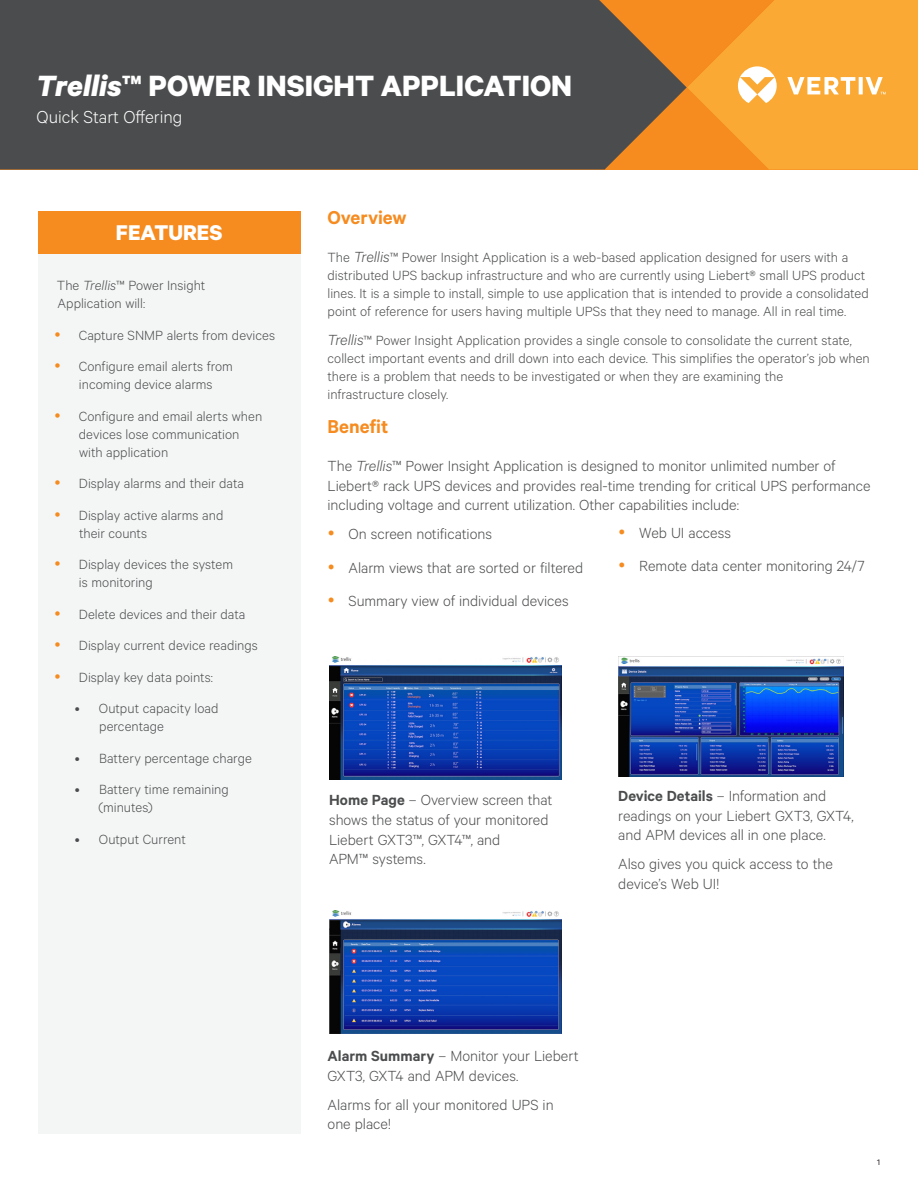
<style>
.page{position:relative;width:918px;height:1188px;background:#fff}
.page>*{position:absolute;margin:0;border:0;box-sizing:border-box;transform-origin:0 0}
.Vertiv_Header_Title{font:700 33px "Calibre";color:#fff}
.Orange_Box_Heading{font:700 24px "Calibre";color:#fff}
.Vertiv_Orange_Main_H{font:600 21px "Calibre";letter-spacing:-.005em;color:#f68b1f}
.Vertiv_Header_Subtit{font:300 19.5px "Calibre";color:#fff}
.Vertiv_Body_Text{font:300 16.5px/19.8px "Calibre";letter-spacing:-.005em;color:#4b4c4d}
.Vertiv_Body_Text-2{font:300 15px/18px "Calibre";color:#4b4c4d}
.Gray_Column_Body_Tex{font:300 15px/18px "Calibre";color:#4b4c4d}
.Page_Number_Right{font:9px "Calibre";color:#231f20}
.s1{font-style:italic}
.s2{font-style:italic;font-size:16.5px}
.s3{font-weight:600}
</style>
<div class="page">
<div style="left:0;top:0;width:599px;height:170px;background:#4b4c4d"></div>
<svg style="left:599px;top:0;width:319px;height:170px"></svg>
<div style="left:38px;top:211px;width:263px;height:43px;background:#f68b1f"></div>
<div style="left:38px;top:254px;width:263px;height:880px;background:#f4f5f5"></div>
<img style="left:329px;top:656px;width:233px;height:123px">
<img style="left:619px;top:656px;width:224px;height:121px">
<img style="left:329px;top:911px;width:233px;height:123px">
<p class="Vertiv_Header_Title" style="left:37px;top:65px;width:537px"><span class="s1">Trellis</span>™ POWER INSIGHT APPLICATION</p>
<p class="Vertiv_Header_Subtit" style="left:37px;top:105px;width:147px">Quick Start Offering</p>
<p class="Orange_Box_Heading" style="left:116px;top:218px;width:108px">FEATURES</p>
<p class="Gray_Column_Body_Tex" style="left:57px;top:276px;width:150px">The <span class="s1">Trellis</span>™ Power Insight<br>Application will:</p>
<p class="Vertiv_Body_Text-2" style="left:79px;top:325px;width:198px">Capture SNMP alerts from devices</p>
<p class="Vertiv_Body_Text-2" style="left:79px;top:357px;width:156px">Configure email alerts from incoming device alarms</p>
<p class="Vertiv_Body_Text-2" style="left:79px;top:406px;width:185px">Configure and email alerts when devices lose communication with application</p>
<p class="Vertiv_Body_Text-2" style="left:79px;top:474px;width:167px">Display alarms and their data</p>
<p class="Vertiv_Body_Text-2" style="left:79px;top:505px;width:146px">Display active alarms and their counts</p>
<p class="Vertiv_Body_Text-2" style="left:79px;top:555px;width:156px">Display devices the system is monitoring</p>
<p class="Vertiv_Body_Text-2" style="left:79px;top:604px;width:168px">Delete devices and their data</p>
<p class="Vertiv_Body_Text-2" style="left:79px;top:636px;width:181px">Display current device readings</p>
<p class="Vertiv_Body_Text-2" style="left:79px;top:667px;width:136px">Display key data points:</p>
<p class="Vertiv_Body_Text-2" style="left:99px;top:699px;width:121px;text-indent:-24px">• Output capacity load percentage</p>
<p class="Vertiv_Body_Text-2" style="left:75px;top:748px;width:178px">• Battery percentage charge</p>
<p class="Vertiv_Body_Text-2" style="left:99px;top:780px;width:132px;text-indent:-24px">• Battery time remaining (minutes)</p>
<p class="Vertiv_Body_Text-2" style="left:75px;top:829px;width:112px">• Output Current</p>
<p class="Vertiv_Orange_Main_H" style="left:328px;top:205px;width:80px">Overview</p>
<p class="Vertiv_Body_Text-2" style="left:328px;top:248px;width:543px">The <span class="s2">Trellis</span>™ Power Insight Application is a web-based application designed for users with a distributed UPS backup infrastructure and who are currently using Liebert® small UPS product lines. It is a simple to install, simple to use application that is intended to provide a consolidated point of reference for users having multiple UPSs that they need to manage. All in real time.</p>
<p class="Vertiv_Body_Text-2" style="left:328px;top:331px;width:544px"><span class="s2">Trellis</span>™ Power Insight Application provides a single console to consolidate the current state, collect important events and drill down into each device. This simplifies the operator’s job when there is a problem that needs to be investigated or when they are examining the<br>infrastructure closely.</p>
<p class="Vertiv_Orange_Main_H" style="left:328px;top:414px;width:62px">Benefit</p>
<p class="Vertiv_Body_Text" style="left:328px;top:455px;width:545px">The <span class="s1">Trellis</span>™ Power Insight Application is designed to monitor unlimited number of<br>Liebert® rack UPS devices and provides real-time trending for critical UPS performance including voltage and current utilization. Other capabilities include:</p>
<p class="Vertiv_Body_Text" style="left:349px;top:523px;width:145px">On screen notifications</p>
<p class="Vertiv_Body_Text" style="left:349px;top:557px;width:236px">Alarm views that are sorted or filtered</p>
<p class="Vertiv_Body_Text" style="left:349px;top:590px;width:222px">Summary view of individual devices</p>
<p class="Vertiv_Body_Text" style="left:639px;top:522px;width:93px">Web UI access</p>
<p class="Vertiv_Body_Text" style="left:639px;top:556px;width:227px">Remote data center monitoring 24/7</p>
<p class="Vertiv_Body_Text" style="left:329px;top:789px;width:225px"><span class="s3">Home Page</span> – Overview screen that shows the status of your monitored<br>Liebert GXT3™, GXT4™, and<br>APM™ systems.</p>
<p class="Vertiv_Body_Text" style="left:618px;top:785px;width:237px"><span class="s3">Device Details</span> – Information and readings on your Liebert GXT3, GXT4, and APM devices all in one place.</p>
<p class="Vertiv_Body_Text" style="left:618px;top:854px;width:216px">Also gives you quick access to the device’s Web UI!</p>
<p class="Vertiv_Body_Text" style="left:328px;top:1045px;width:253px"><span class="s3">Alarm Summary</span> – Monitor your Liebert<br>GXT3, GXT4 and APM devices.</p>
<p class="Vertiv_Body_Text" style="left:328px;top:1094px;width:228px">Alarms for all your monitored UPS in one place!</p>
<p class="Page_Number_Right" style="left:877px;top:1157px;width:4px">1</p>
</div>
